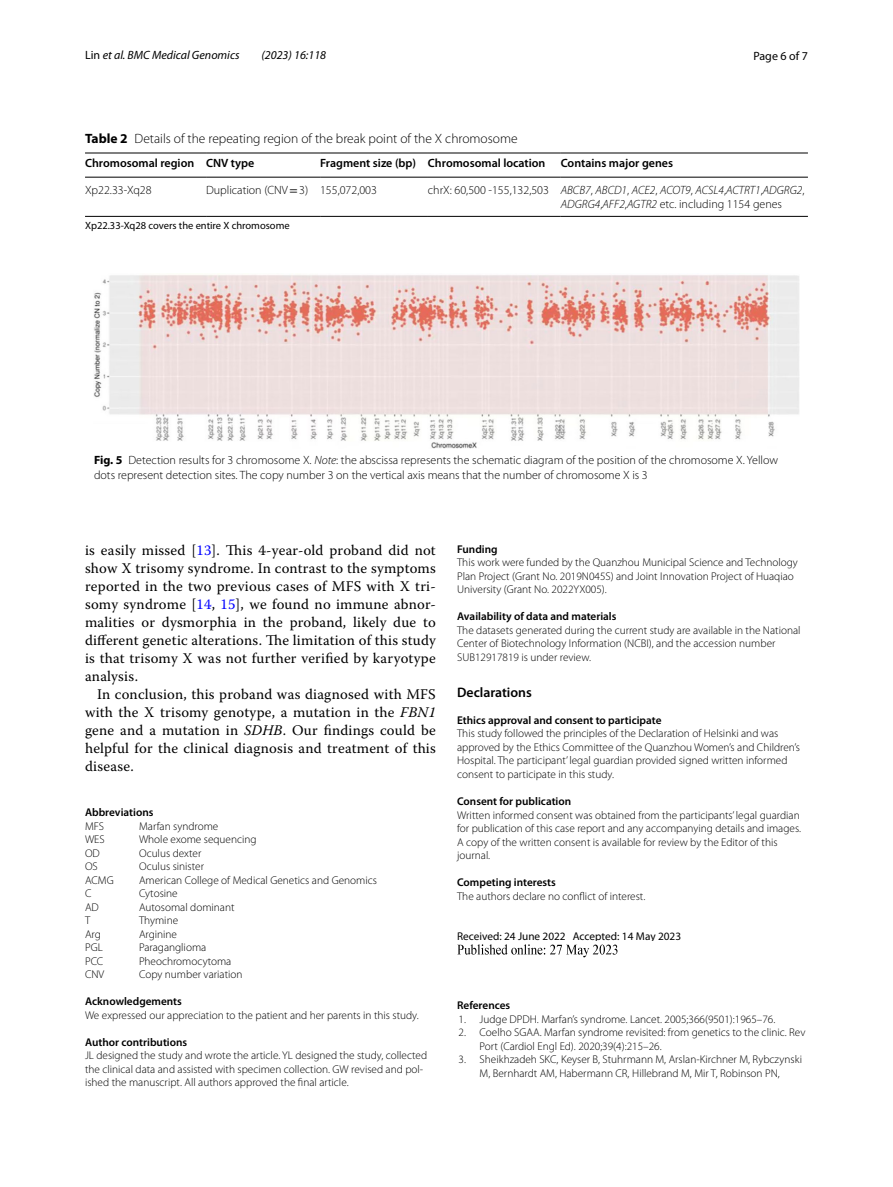
<style>
.page{position:relative;width:893px;height:1187px;background:#fff}
.page>*{position:absolute;margin:0;border:0;box-sizing:border-box;transform-origin:0 0}
.t1{font:14.7px/18px "Warnock Pro";letter-spacing:.015em;color:#000;text-align:justify}
.t2{font:600 13.8px "Myriad Pro";color:#000}
.t3{font:300 13.5px "Myriad Pro";color:#000}
.t4{font:300 12px/13.5px "Myriad Pro";color:#000}
.t5{font:600 12px "Myriad Pro";color:#000}
.t6{font:italic 12px "Myriad Pro";color:#000}
.t7{font:12px "Myriad Pro";color:#000}
.t8{font:300 11.25px/13.5px "Myriad Pro";color:#000}
.t9{font:600 11.25px "Myriad Pro";color:#000}
.t10{font:11.25px "Myriad Pro";color:#000}
.t11{font:10.5px "Myriad Pro";color:#000}
.s1{font-style:normal}
.s2{font-weight:700}
.s3{font-family:"STIX";font-weight:400}
.s4{font-style:italic}
.s5{color:#00f}
</style>
<div class="page">
<img style="left:457px;top:944px;width:161px;height:14px">
<hr style="left:85px;top:153px;width:121px;height:1px;background:#000">
<hr style="left:85px;top:177px;width:121px;height:1px;background:#000">
<hr style="left:206px;top:153px;width:114px;height:1px;background:#000">
<hr style="left:206px;top:177px;width:114px;height:1px;background:#000">
<hr style="left:320px;top:153px;width:108px;height:1px;background:#000">
<hr style="left:320px;top:177px;width:108px;height:1px;background:#000">
<hr style="left:428px;top:153px;width:133px;height:1px;background:#000">
<hr style="left:428px;top:177px;width:133px;height:1px;background:#000">
<hr style="left:561px;top:153px;width:247px;height:1px;background:#000">
<hr style="left:561px;top:177px;width:247px;height:1px;background:#000">
<hr style="left:85px;top:216px;width:121px;height:1px;background:#000">
<hr style="left:206px;top:216px;width:114px;height:1px;background:#000">
<hr style="left:320px;top:216px;width:108px;height:1px;background:#000">
<hr style="left:428px;top:216px;width:133px;height:1px;background:#000">
<hr style="left:561px;top:216px;width:247px;height:1px;background:#000">
<img style="left:94px;top:275px;width:705px;height:173px">
<p class="t6" style="left:85px;top:48px;width:156px"><span class="s1">Lin</span> et al. BMC Medical Genomics</p>
<p class="t6" style="left:261px;top:48px;width:66px">(2023) 16:118</p>
<p class="t7" style="left:753px;top:48px;width:56px">Page 6 of 7</p>
<p class="t3" style="left:85px;top:131px;width:434px"><span class="s2">Table 2</span> Details of the repeating region of the break point of the X chromosome</p>
<p class="t5" style="left:85px;top:156px;width:171px">Chromosomal region CNV type</p>
<p class="t5" style="left:320px;top:156px;width:227px">Fragment size (bp) Chromosomal location</p>
<p class="t5" style="left:561px;top:156px;width:114px">Contains major genes</p>
<p class="t4" style="left:85px;top:184px;width:68px">Xp22.33-Xq28</p>
<p class="t4" style="left:206px;top:184px;width:172px">Duplication (CNV<span class="s3">=</span>3) 155,072,003</p>
<p class="t4" style="left:561px;top:184px;width:245px;text-indent:-133px">chrX: 60,500 -155,132,503 <span class="s4">ABCB7</span>, <span class="s4">ABCD1</span>, <span class="s4">ACE2</span>, <span class="s4">ACOT9</span>, <span class="s4">ACSL4</span>,<span class="s4">ACTRT1</span>,<span class="s4">ADGRG2</span>,<br><span class="s4">ADGRG4</span>,<span class="s4">AFF2</span>,<span class="s4">AGTR2</span> etc. including 1154 genes</p>
<p class="t11" style="left:85px;top:219px;width:206px">Xp22.33-Xq28 covers the entire X chromosome</p>
<p class="t4" style="left:94px;top:452px;width:686px;line-height:15px"><span class="s2">Fig. 5</span> Detection results for 3 chromosome X. <span class="s4">Note</span>: the abscissa represents the schematic diagram of the position of the chromosome X. Yellow dots represent detection sites. The copy number 3 on the vertical axis means that the number of chromosome X is 3</p>
<p class="t1" style="left:85px;top:541px;width:352px">is easily missed [<span class="s5">13</span>]. This 4-year-old proband did not show X trisomy syndrome. In contrast to the symptoms reported in the two previous cases of MFS with X tri&shy;somy syndrome [<span class="s5">14</span>, <span class="s5">15</span>], we found no immune abnor&shy;malities or dysmorphia in the proband, likely due to different genetic alterations. The limitation of this study is that trisomy X was not further verified by karyotype analysis.</p>
<h1 class="t1" style="left:85px;top:685px;width:352px;text-indent:12px">In conclusion, this proband was diagnosed with MFS with the X trisomy genotype, a mutation in the <span class="s4">FBN1 </span>gene and a mutation in <span class="s4">SDHB</span>. Our findings could be helpful for the clinical diagnosis and treatment of this disease.</h1>
<p class="t9" style="left:85px;top:805px;width:70px">Abbreviations</p>
<p class="t8" style="left:85px;top:819px;width:21px">MFS</p>
<p class="t8" style="left:139px;top:819px;width:81px">Marfan syndrome</p>
<p class="t8" style="left:85px;top:832px;width:21px">WES</p>
<p class="t8" style="left:139px;top:832px;width:119px">Whole exome sequencing</p>
<p class="t8" style="left:85px;top:846px;width:16px">OD</p>
<p class="t8" style="left:139px;top:846px;width:64px">Oculus dexter</p>
<p class="t8" style="left:85px;top:859px;width:14px">OS</p>
<p class="t8" style="left:139px;top:859px;width:66px">Oculus sinister</p>
<p class="t8" style="left:85px;top:873px;width:30px">ACMG</p>
<p class="t8" style="left:139px;top:873px;width:239px">American College of Medical Genetics and Genomics</p>
<p class="t8" style="left:85px;top:886px;width:8px">C</p>
<p class="t8" style="left:139px;top:886px;width:40px">Cytosine</p>
<p class="t8" style="left:85px;top:900px;width:15px">AD</p>
<p class="t8" style="left:139px;top:900px;width:97px">Autosomal dominant</p>
<p class="t8" style="left:85px;top:913px;width:7px">T</p>
<p class="t8" style="left:139px;top:913px;width:41px">Thymine</p>
<p class="t8" style="left:85px;top:927px;width:17px">Arg</p>
<p class="t8" style="left:139px;top:927px;width:40px">Arginine</p>
<p class="t8" style="left:85px;top:940px;width:19px">PGL</p>
<p class="t8" style="left:139px;top:940px;width:69px">Paraganglioma</p>
<p class="t8" style="left:85px;top:954px;width:20px">PCC</p>
<p class="t8" style="left:139px;top:954px;width:94px">Pheochromocytoma</p>
<p class="t8" style="left:85px;top:967px;width:21px">CNV</p>
<p class="t8" style="left:139px;top:967px;width:105px">Copy number variation</p>
<p class="t9" style="left:85px;top:994px;width:98px">Acknowledgements</p>
<p class="t8" style="left:85px;top:1008px;width:335px">We expressed our appreciation to the patient and her parents in this study.</p>
<p class="t9" style="left:85px;top:1034px;width:104px">Author contributions</p>
<p class="t8" style="left:85px;top:1048px;width:344px">JL designed the study and wrote the article. YL designed the study, collected the clinical data and assisted with specimen collection. GW revised and pol&shy;ished the manuscript. All authors approved the final article.</p>
<p class="t9" style="left:457px;top:542px;width:42px">Funding</p>
<p class="t8" style="left:457px;top:556px;width:342px">This work were funded by the Quanzhou Municipal Science and Technology<br>Plan Project (Grant No. 2019N045S) and Joint Innovation Project of Huaqiao<br>University (Grant No. 2022YX005).</p>
<p class="t9" style="left:457px;top:609px;width:161px">Availability of data and materials</p>
<p class="t8" style="left:457px;top:623px;width:345px">The datasets generated during the current study are available in the National<br>Center of Biotechnology Information (NCBI), and the accession number<br>SUB12917819 is under review.</p>
<p class="t2" style="left:457px;top:683px;width:76px">Declarations</p>
<p class="t9" style="left:457px;top:713px;width:206px">Ethics approval and consent to participate</p>
<p class="t8" style="left:457px;top:727px;width:344px">This study followed the principles of the Declaration of Helsinki and was approved by the Ethics Committee of the Quanzhou Women’s and Children’s Hospital. The participant’ legal guardian provided signed written informed consent to participate in this study.</p>
<p class="t9" style="left:457px;top:794px;width:116px">Consent for publication</p>
<p class="t8" style="left:457px;top:808px;width:345px">Written informed consent was obtained from the participants’ legal guardian for publication of this case report and any accompanying details and images.<br>A copy of the written consent is available for review by the Editor of this journal.</p>
<p class="t9" style="left:457px;top:875px;width:100px">Competing interests</p>
<p class="t8" style="left:457px;top:889px;width:190px">The authors declare no conflict of interest.</p>
<p class="t10" style="left:457px;top:929px;width:225px">Received: 24 June 2022 Accepted: 14 May 2023</p>
<p class="t9" style="left:457px;top:998px;width:55px">References</p>
<p class="t8" style="left:459px;top:1012px;width:318px">1. Judge DPDH. Marfan’s syndrome. Lancet. 2005;366(9501):1965–76.</p>
<p class="t8" style="left:480px;top:1025px;width:327px;text-indent:-21px">2. Coelho SGAA. Marfan syndrome revisited: from genetics to the clinic. Rev<br>Port (Cardiol Engl Ed). 2020;39(4):215–26.</p>
<p class="t8" style="left:459px;top:1052px;width:345px;text-align:center">3. Sheikhzadeh SKC, Keyser B, Stuhrmann M, Arslan-Kirchner M, Rybczynski<br>M, Bernhardt AM, Habermann CR, Hillebrand M, Mir T, Robinson PN,</p>
</div>
